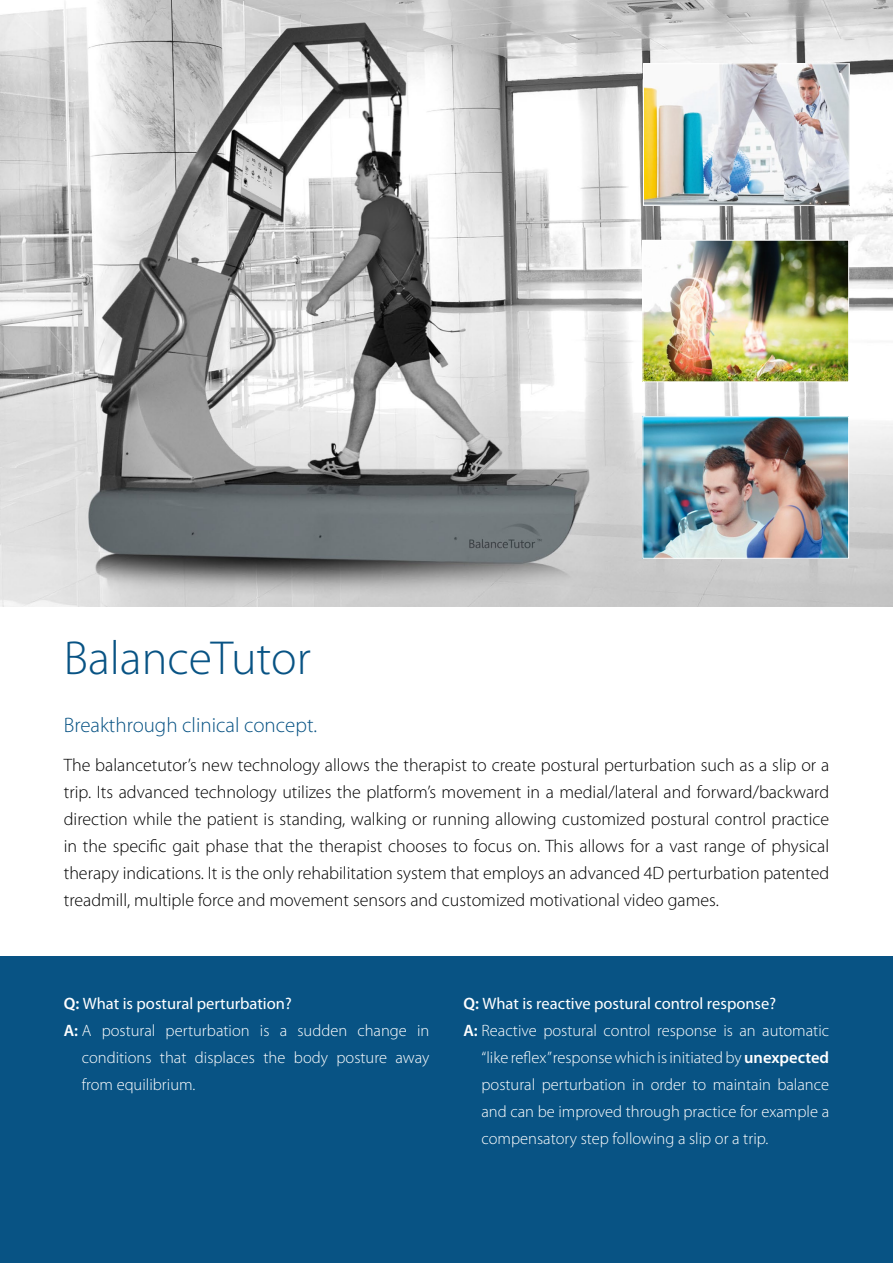
<style>
.page{position:relative;width:893px;height:1263px;background:#fff}
.page>*{position:absolute;margin:0;border:0;box-sizing:border-box;transform-origin:0 0}
.t1{font:300 48px "Myriad Pro";color:#085384}
.t2{font:300 21px "Myriad Pro";color:#085384}
.t3{font:300 18px/27px "Myriad Pro";color:#000;text-align:justify}
.t4{font:300 16.5px/27px "Myriad Pro";color:#fff}
.t5{font:16.5px "Myriad Pro";color:#fff}
.t6{font:600 16.5px "Myriad Pro";color:#fff}
.s1{font-weight:600}
.s2{font-weight:300}
</style>
<div class="page">
<img style="left:0;top:0;width:893px;height:607px">
<div style="left:0;top:956px;width:893px;height:307px;background:#085384"></div>
<img style="left:645px;top:65px;width:203px;height:139px">
<div style="left:643px;top:63px;width:207px;height:143px;border:1px solid #fff"></div>
<img style="left:644px;top:418px;width:203px;height:139px">
<div style="left:642px;top:416px;width:207px;height:143px;border:1px solid #fff"></div>
<img style="left:644px;top:242px;width:203px;height:138px">
<div style="left:642px;top:240px;width:207px;height:142px;border:1px solid #fff"></div>
<h1 class="t1" style="left:64px;top:629px;width:249px">BalanceTutor</h1>
<p class="t2" style="left:64px;top:712px;width:255px">Breakthrough clinical concept.</p>
<p class="t3" style="left:64px;top:752px;width:767px">The balancetutors’ new technology allows the therapist to create postural perturbation such as a slip or a trip. Its advanced technology utilizes the platforms’ movement in a medial/lateral and forward/backward direction while the patient is standing, walking or running allowing customized postural control practice in the specific gait phase that the therapist chooses to focus on. This allows for a vast range of physical therapy indications isIt. the only rehabilitation system that employs an advanced D4 perturbation patented treadmill, multiple force and movement sensors and customized motivational video games.</p>
<p class="t5" style="left:64px;top:994px;width:229px"><span class="s1">Q:</span> What is postural perturbation?</p>
<p class="t6" style="left:64px;top:1020px;width:29px">A <span class="s2">A</span>:</p>
<p class="t4" style="left:102px;top:1017px;width:55px">postural</p>
<p class="t4" style="left:166px;top:1017px;width:86px">perturbation</p>
<p class="t4" style="left:260px;top:1017px;width:11px">is</p>
<p class="t4" style="left:280px;top:1017px;width:9px">a</p>
<p class="t4" style="left:297px;top:1017px;width:51px">sudden</p>
<p class="t4" style="left:357px;top:1017px;width:51px">change</p>
<p class="t4" style="left:417px;top:1017px;width:14px">in</p>
<p class="t4" style="left:82px;top:1044px;width:115px">conditions<br>from equilibrium.</p>
<p class="t4" style="left:160px;top:1044px;width:28px">that</p>
<p class="t4" style="left:195px;top:1044px;width:62px">displaces</p>
<p class="t4" style="left:264px;top:1044px;width:23px">the</p>
<p class="t4" style="left:294px;top:1044px;width:36px">body</p>
<p class="t4" style="left:336px;top:1044px;width:52px">posture</p>
<p class="t4" style="left:395px;top:1044px;width:35px">away</p>
<p class="t5" style="left:463px;top:994px;width:314px"><span class="s1">Q:</span> What is reactive postural control response?</p>
<p class="t4" style="left:463px;top:1017px;width:367px"><span class="s1">A:</span> Reactive postural control response is an automatic</p>
<p class="t4" style="left:481px;top:1044px;width:349px">“likereflex”responsewhichisinitiatedby<span class="s1">unexpected</span></p>
<p class="t4" style="left:481px;top:1071px;width:349px">postural perturbation in order to maintain balance</p>
<p class="t4" style="left:481px;top:1098px;width:349px">and can be improved through practice for example a</p>
<p class="t4" style="left:481px;top:1125px;width:288px">compensatory step following a slip or a trip.</p>
</div>
